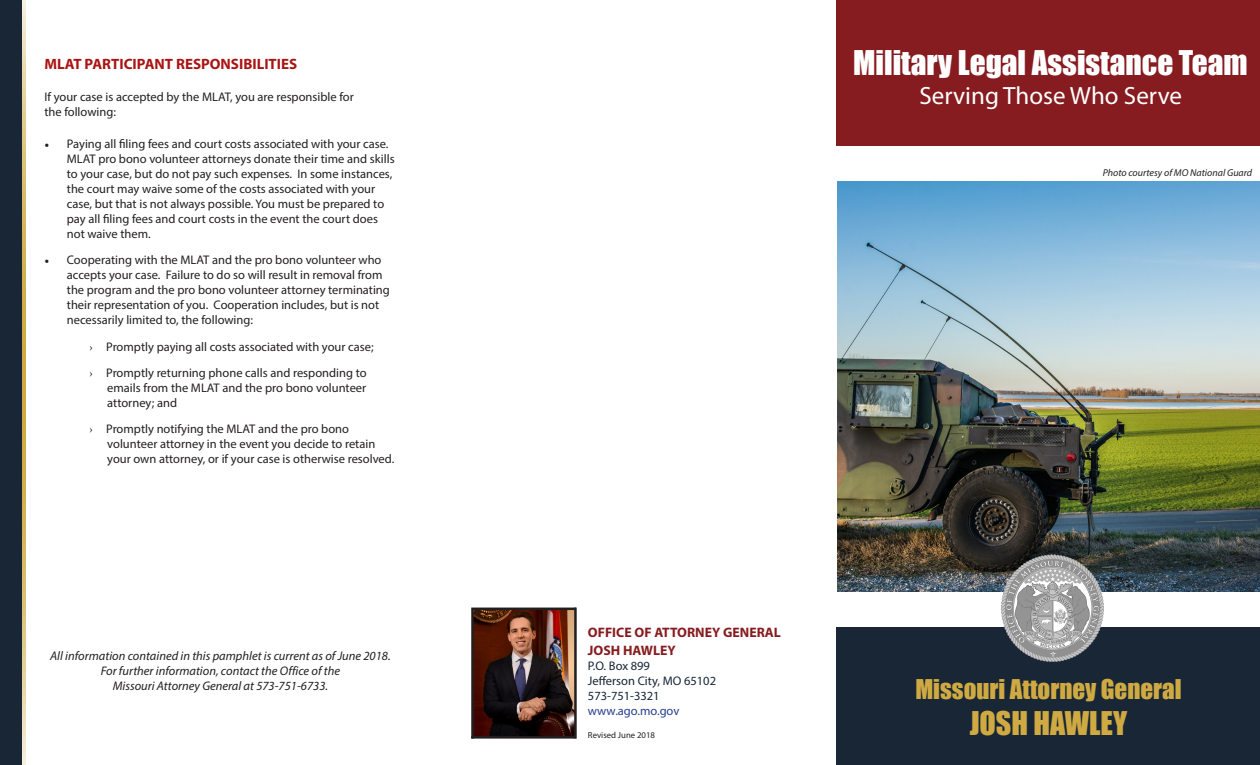
<style>
.page{position:relative;width:1260px;height:765px;background:#fff}
.page>*{position:absolute;margin:0;border:0;box-sizing:border-box;transform-origin:0 0}
.t1{font:31.25px "Impact";color:#fff}
.t2{font:30px "Impact";color:#cfaa42}
.t3{font:25px "Impact";color:#cfaa42}
.t4{font:25px "Myriad Pro";color:#fff}
.Body_PP{font:700 15px "Myriad Pro";color:#ab1414}
.t5{font:700 13.75px "Myriad Pro";color:#871c20}
.Body_PP-2{font:12.5px/15px "Myriad Pro";color:#231f20}
.Body_PP-3{font:italic 12.5px/15px "Myriad Pro";color:#231f20;text-align:center}
.t6{font:12.5px/15px "Myriad Pro";color:#182636}
.Body_PP-4{font:italic 10px "Myriad Pro";color:#231f20}
.t7{font:8.75px "Myriad Pro";color:#231f20}
.s1{font-family:"Minion Pro"}
.s2{color:#253f8e}
</style>
<div class="page">
<div style="left:0;top:0;width:22px;height:765px;background:#182636"></div>
<hr style="left:22px;top:0;width:3px;height:765px;background:#cfaa42">
<div style="left:837px;top:621px;width:423px;height:144px;background:#182636"></div>
<img style="left:837px;top:181px;width:423px;height:411px">
<div style="left:837px;top:0;width:423px;height:146px;background:#871c20"></div>
<div style="left:837px;top:592px;width:423px;height:35px;background:#fff"></div>
<img style="left:1000px;top:554px;width:105px;height:108px">
<img style="left:474px;top:610px;width:100px;height:126px">
<hr style="left:471px;top:608px;width:105px;height:2px;background:#231f20">
<hr style="left:574px;top:608px;width:3px;height:131px;background:#231f20">
<hr style="left:471px;top:610px;width:3px;height:129px;background:#231f20">
<hr style="left:471px;top:736px;width:104px;height:3px;background:#231f20">
<p class="Body_PP" style="left:44px;top:55px;width:254px">MLAT PARTICIPANT RESPONSIBILITIES</p>
<p class="Body_PP-2" style="left:44px;top:89px;width:311px">If your case is accepted by the MLAT, you are responsible for the following:</p>
<p class="Body_PP-2" style="left:67px;top:136px;width:329px;text-indent:-22px"><span class="s1">•</span> Paying all filing fees and court costs associated with your case.<br>MLAT pro bono volunteer attorneys donate their time and skills to your case, but do not pay such expenses. In some instances, the court may waive some of the costs associated with your case, but that is not always possible. You must be prepared to pay all filing fees and court costs in the event the court does not waive them.</p>
<p class="Body_PP-2" style="left:67px;top:252px;width:325px;text-indent:-22px"><span class="s1">•</span> Cooperating with the MLAT and the pro bono volunteer who accepts your case. Failure to do so will result in removal from the program and the pro bono volunteer attorney terminating their representation of you. Cooperation includes, but is not necessarily limited to, the following:</p>
<p class="Body_PP-2" style="left:89px;top:339px;width:286px"><span class="s1">›</span> Promptly paying all costs associated with your case;</p>
<p class="Body_PP-2" style="left:107px;top:365px;width:261px;text-align:justify;text-indent:-18px"><span class="s1">›</span> Promptly returning phone calls and responding to emails from the MLAT and the pro bono volunteer attorney; and</p>
<p class="Body_PP-2" style="left:107px;top:421px;width:289px;text-indent:-18px"><span class="s1">›</span> Promptly notifying the MLAT and the pro bono volunteer attorney in the event you decide to retain your own attorney, or if your case is otherwise resolved.</p>
<p class="Body_PP-3" style="left:50px;top:648px;width:342px">All information contained in this pamphlet is current as of June 2018.<br>For further information, contact the Office of the<br>Missouri Attorney General at 573-751-6733.</p>
<p class="t1" style="left:853px;top:38px;width:396px">Military Legal Assistance Team</p>
<p class="t4" style="left:920px;top:80px;width:264px">Serving Those Who Serve</p>
<p class="Body_PP-4" style="left:1103px;top:167px;width:151px">Photo courtesy of MO National Guard</p>
<p class="t5" style="left:588px;top:623px;width:195px">OFFICE OF ATTORNEY GENERAL</p>
<p class="t5" style="left:588px;top:641px;width:89px">JOSH HAWLEY</p>
<p class="t6" style="left:588px;top:658px;width:130px">P.O. Box 899<br>Jefferson City, MO 65102<br>573-751-3321 <span class="s2">www.ago.mo.gov</span></p>
<p class="t7" style="left:588px;top:729px;width:69px">Revised June 2018</p>
<p class="t3" style="left:915px;top:670px;width:268px">Missouri Attorney General</p>
<p class="t2" style="left:970px;top:700px;width:159px">JOSH HAWLEY</p>
</div>
